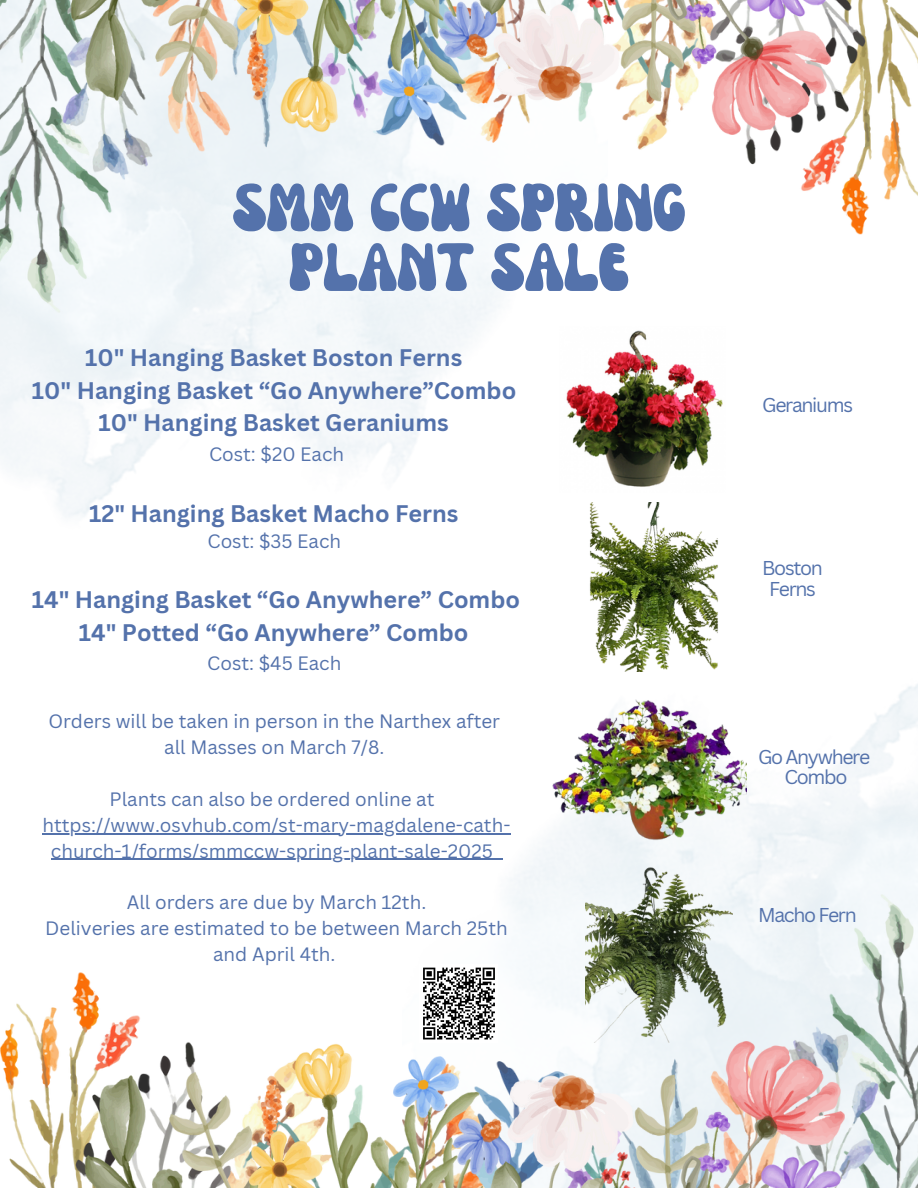
<style>
.page{position:relative;width:918px;height:1188px;background:#fff}
.page>*{position:absolute;margin:0;border:0;box-sizing:border-box;transform-origin:0 0}
.t1{font:63.15px/59.7px "Nectarine";color:#5472ab;text-align:center}
.t2{font:700 23.4px/32.7px "Canva Sans";color:#5472ab;text-align:center}
.t3{font:19.5px "Canva Sans";letter-spacing:-.07em;color:#5472ab}
.t4{font:18.9px/25.8px "Canva Sans";color:#5472ab;text-align:center}
</style>
<div class="page">
<img style="left:403px;top:671px;width:515px;height:223px">
<img style="left:0;top:894px;width:918px;height:294px">
<img style="left:0;top:0;width:918px;height:312px">
<img style="left:20px;top:1042px;width:825px;height:146px">
<img style="left:6px;top:0;width:825px;height:135px">
<img style="left:589px;top:502px;width:130px;height:169px">
<img style="left:585px;top:848px;width:148px;height:195px">
<img style="left:542px;top:690px;width:205px;height:158px">
<img style="left:566px;top:330px;width:157px;height:157px">
<hr style="left:43px;top:833px;width:468px;height:1px;background:#5472ab">
<hr style="left:51px;top:859px;width:442px;height:1px;background:#5472ab">
<div style="left:420px;top:964px;width:78px;height:79px;background:#fff"></div>
<svg style="left:423px;top:967px;width:72px;height:73px"></svg>
<p class="t1" style="left:233px;top:188px;width:454px">SMM CCW SPRING<br>PLANT SALE</p>
<p class="t2" style="left:32px;top:341px;width:486px">10" Hanging Basket Boston Ferns<br>10" Hanging Basket “Go Anywhere”Combo<br>10" Hanging Basket Geraniums</p>
<p class="t4" style="left:209px;top:440px;width:137px">Cost: $20 Each</p>
<p class="t2" style="left:89px;top:497px;width:371px">12" Hanging Basket Macho Ferns</p>
<p class="t4" style="left:207px;top:528px;width:135px">Cost: $35 Each</p>
<h1 class="t2" style="left:32px;top:583px;width:490px">14" Hanging Basket “Go Anywhere” Combo<br>14" Potted “Go Anywhere” Combo</h1>
<h1 class="t4" style="left:207px;top:650px;width:136px">Cost: $45 Each</h1>
<h2 class="t4" style="left:48px;top:708px;width:453px">Orders will be taken in person in the Narthex after</h2>
<h2 class="t4" style="left:164px;top:734px;width:222px">all Masses on March 7/8.</h2>
<h2 class="t4" style="left:109px;top:786px;width:327px">Plants can also be ordered online at</h2>
<p class="t4" style="left:43px;top:812px;width:469px">https://www.osvhub.com/st-mary-magdalene-cath-</p>
<p class="t4" style="left:51px;top:838px;width:443px">church-1/forms/smmccw-spring-plant-sale-2025</p>
<p class="t4" style="left:127px;top:889px;width:301px">All orders are due by March 12th.</p>
<p class="t4" style="left:45px;top:915px;width:464px">Deliveries are estimated to be between March 25th and April 4th.</p>
<p class="t3" style="left:762px;top:391px;width:92px">Geraniums</p>
<p class="t3" style="left:762px;top:555px;width:62px">Boston</p>
<p class="t3" style="left:769px;top:575px;width:48px">Ferns</p>
<p class="t3" style="left:758px;top:743px;width:114px">Go Anywhere</p>
<p class="t3" style="left:785px;top:764px;width:64px">Combo</p>
<p class="t3" style="left:758px;top:901px;width:100px">Macho Fern</p>
</div>
